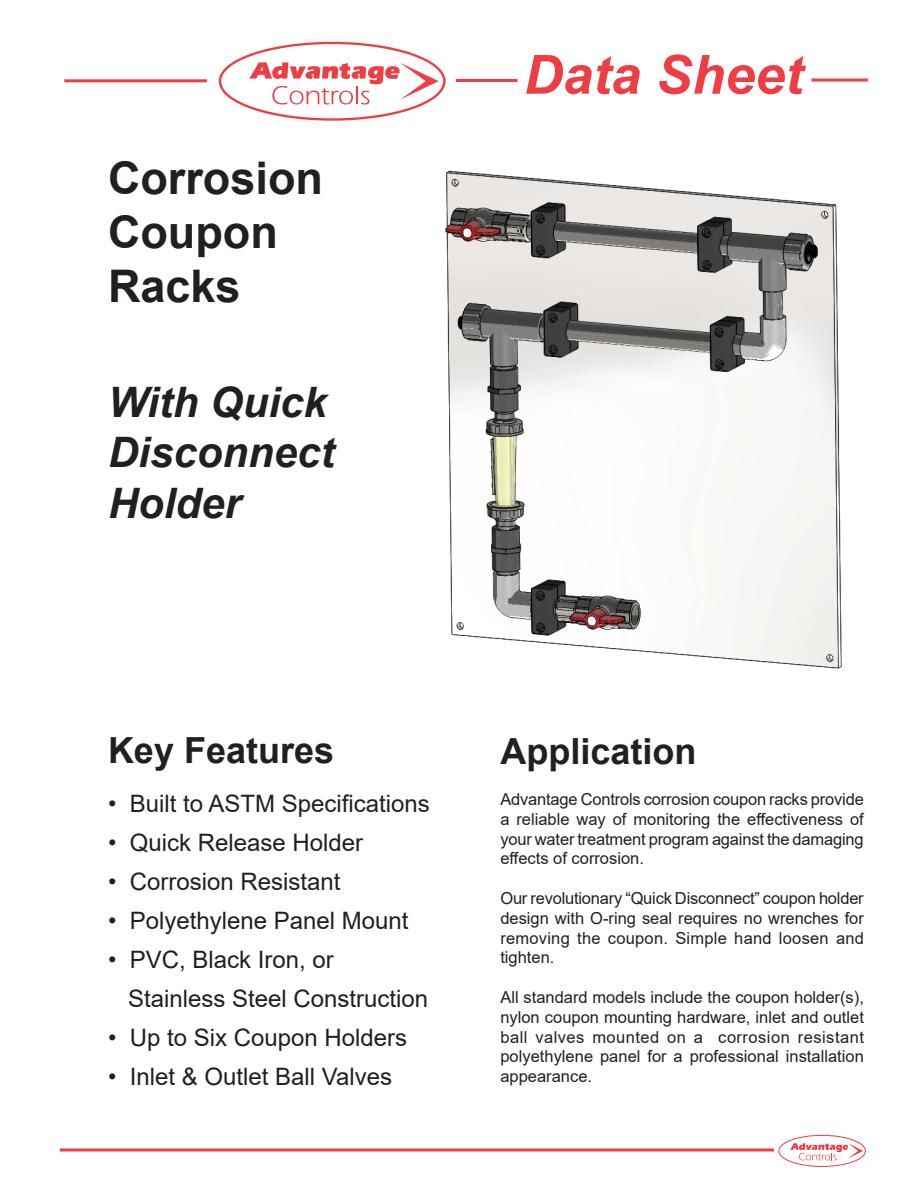
<style>
.page{position:relative;width:918px;height:1188px;background:#fff}
.page>*{position:absolute;margin:0;border:0;box-sizing:border-box;transform-origin:0 0}
.t1{font:italic 700 54px "Arial";color:#ee3d43}
.t2{font:700 45px "Arial";color:#231f20}
.t3{font:italic 700 42px "Arial";color:#231f20}
.t4{font:700 36px "Arial";color:#231f20}
.t5{font:24px/39px "Arial";color:#231f20}
.t6{font:16.5px/19.8px "Arial";color:#231f20;text-align:justify}
</style>
<div class="page">
<hr style="left:60px;top:1148px;width:714px;height:3px;background:#ee3d43">
<hr style="left:456px;top:79px;width:61px;height:3px;background:#ee3d43">
<hr style="left:811px;top:79px;width:57px;height:3px;background:#ee3d43">
<hr style="left:64px;top:79px;width:143px;height:3px;background:#ee3d43">
<div style="left:219px;top:42px;width:227px;height:79px;border:2px solid #ee3d43;border-radius:50%"></div>
<svg style="left:249px;top:62px;width:190px;height:43px"></svg>
<div style="left:778px;top:1135px;width:88px;height:32px;border:1px solid #ee3d43;border-radius:50%"></div>
<svg style="left:790px;top:1143px;width:73px;height:17px"></svg>
<img style="left:445px;top:170px;width:397px;height:499px">
<p class="t2" style="left:108px;top:146px;width:217px">Corrosion</p>
<p class="t2" style="left:108px;top:200px;width:171px">Coupon</p>
<p class="t2" style="left:108px;top:254px;width:134px">Racks</p>
<p class="t3" style="left:108px;top:374px;width:220px">With Quick</p>
<p class="t3" style="left:108px;top:424px;width:228px">Disconnect</p>
<p class="t3" style="left:108px;top:475px;width:135px">Holder</p>
<p class="t1" style="left:524px;top:39px;width:281px">Data Sheet</p>
<p class="t4" style="left:108px;top:725px;width:228px">Key Features</p>
<p class="t5" style="left:108px;top:784px;width:323px">• Built to ASTM Specifications</p>
<p class="t5" style="left:108px;top:823px;width:257px">• Quick Release Holder</p>
<p class="t5" style="left:108px;top:862px;width:234px">• Corrosion Resistant</p>
<p class="t5" style="left:108px;top:901px;width:302px">• Polyethylene Panel Mount</p>
<p class="t5" style="left:128px;top:940px;width:302px;text-indent:-20px">• PVC, Black Iron, or<br>Stainless Steel Construction</p>
<p class="t5" style="left:108px;top:1018px;width:301px">• Up to Six Coupon Holders</p>
<p class="t5" style="left:108px;top:1057px;width:286px">• Inlet &amp; Outlet Ball Valves</p>
<p class="t4" style="left:500px;top:726px;width:198px">Application</p>
<p class="t6" style="left:500px;top:789px;width:365px">Advantage Controls corrosion coupon racks provide a reliable way of monitoring the effectiveness of your water treatment program against the damaging effects of corrosion.</p>
<p class="t6" style="left:500px;top:888px;width:365px">Our revolutionary “Quick Disconnect” coupon holder design with O-ring seal requires no wrenches for removing the coupon. Simple hand loosen and tighten.</p>
<p class="t6" style="left:500px;top:987px;width:365px">All standard models include the coupon holder(s), nylon coupon mounting hardware, inlet and outlet ball valves mounted on a corrosion resistant polyethylene panel for a professional installation appearance.</p>
</div>
